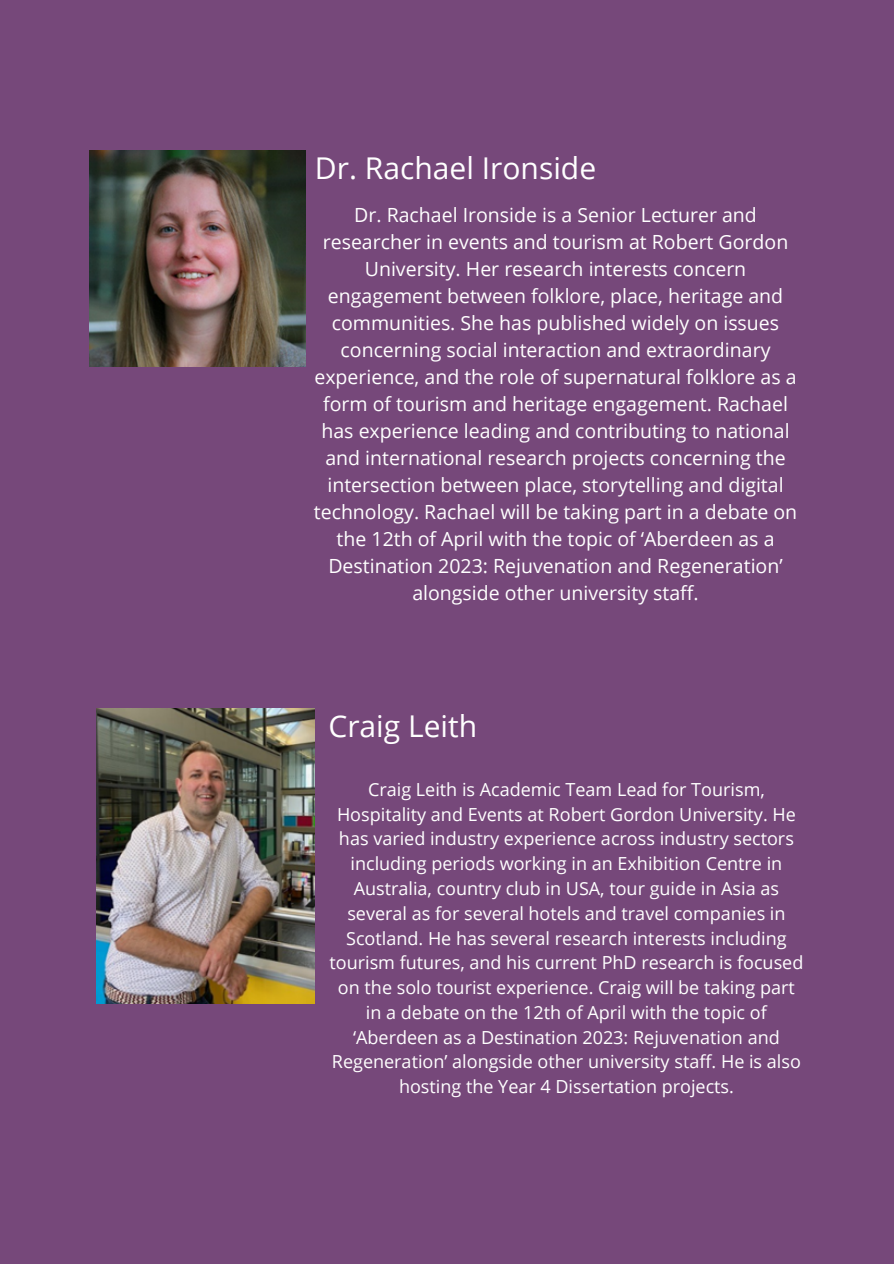
<style>
.page{position:relative;width:894px;height:1264px;background:#fff}
.page>*{position:absolute;margin:0;border:0;box-sizing:border-box;transform-origin:0 0}
.t1{font:30px "Open Sans";color:#fff}
.t2{font:19.5px/27px "Open Sans";color:#fff;text-align:center}
.t3{font:18px/24.8px "Open Sans";color:#fff;text-align:center}
</style>
<div class="page">
<div style="left:0;top:0;width:893px;height:1263px;background:#76487a"></div>
<img style="left:89px;top:150px;width:217px;height:217px">
<img style="left:97px;top:708px;width:217px;height:295px">
<p class="t1" style="left:315px;top:147px;width:283px">Dr. Rachael Ironside</p>
<p class="t2" style="left:314px;top:200px;width:484px">Dr. Rachael Ironside is a Senior Lecturer and researcher in events and tourism at Robert Gordon University. Her research interests concern engagement between folklore, place, heritage and communities. She has published widely on issues concerning social interaction and extraordinary experience, and the role of supernatural folklore as a form of tourism and heritage engagement. Rachael has experience leading and contributing to national and international research projects concerning the intersection between place, storytelling and digital technology. Rachael will be taking part in a debate on the 12th of April with the topic of ‘Aberdeen as a Destination 2023: Rejuvenation and Regeneration’ alongside other university staff.</p>
<p class="t1" style="left:328px;top:704px;width:150px">Craig Leith</p>
<p class="t3" style="left:329px;top:776px;width:475px">Craig Leith is Academic Team Lead for Tourism, Hospitality and Events at Robert Gordon University. He has varied industry experience across industry sectors including periods working in an Exhibition Centre in Australia, country club in USA, tour guide in Asia as several as for several hotels and travel companies in Scotland. He has several research interests including tourism futures, and his current PhD research is focused on the solo tourist experience. Craig will be taking part in a debate on the 12th of April with the topic of ‘Aberdeen as a Destination 2023: Rejuvenation and Regeneration’ alongside other university staff. He is also hosting the Year 4 Dissertation projects.</p>
</div>
